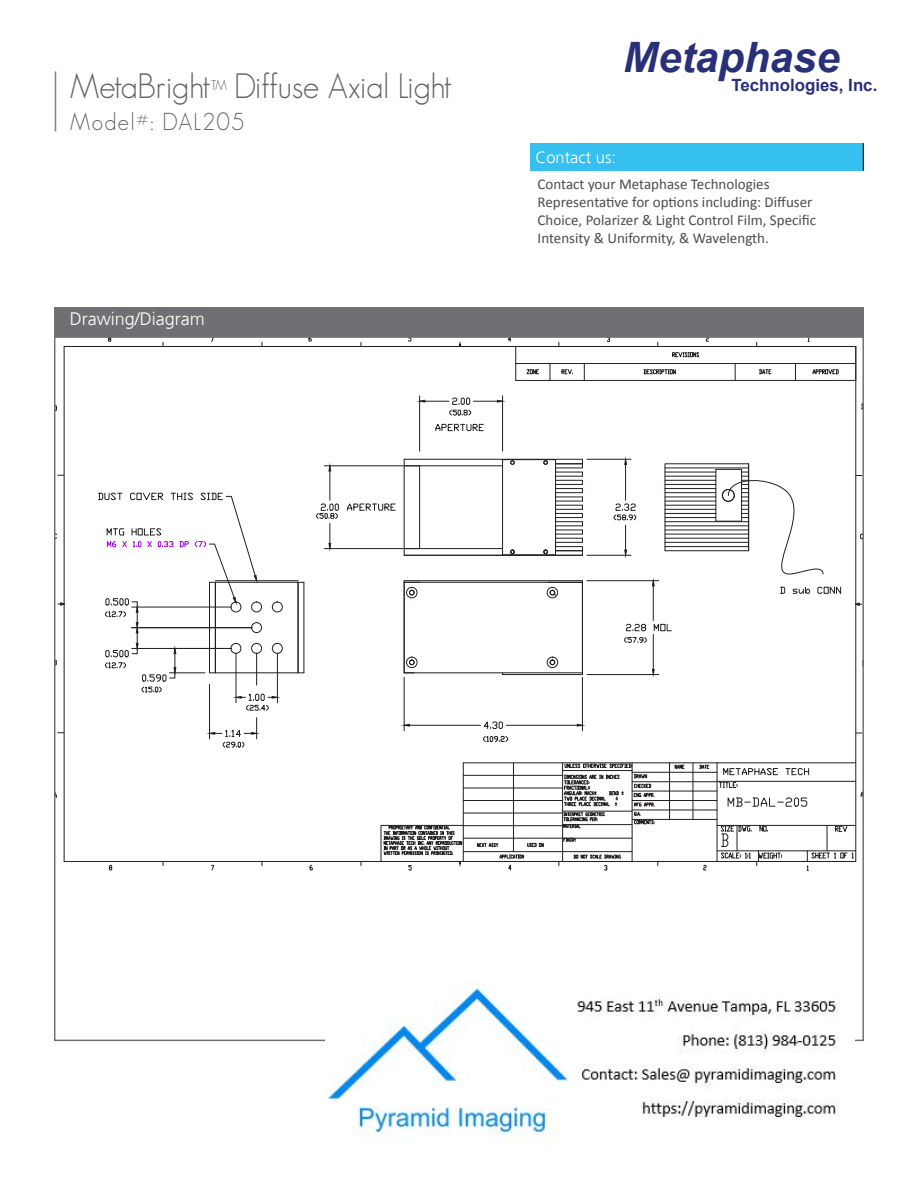
<style>
.page{position:relative;width:918px;height:1188px;background:#fff}
.page>*{position:absolute;margin:0;border:0;box-sizing:border-box;transform-origin:0 0}
.t1{font:italic 700 41.85px "Arial";color:#29307a}
.t2{font:300 34.5px "Geosans";color:#636366;scale:.96 1}
.t3{font:300 24px "Geosans";letter-spacing:.06em;color:#636366;scale:.95 1}
.t4{font:300 18px "Frutiger";color:#fff}
.t5{font:700 16.8px "Arial";color:#29307a}
.t6{font:300 16.5px "Frutiger";color:#fff}
.t7{font:15px/18px "Calibri";color:#4b4c4d}
.t8{font:300 13.95px "Geosans";color:#636366;scale:.95 1}
</style>
<div class="page">
<div style="left:404px;top:465px;width:16px;height:84px;border:1px solid #231f20"></div>
<svg style="left:555px;top:458px;width:28px;height:98px"></svg>
<div style="left:272px;top:602px;width:11px;height:10px;border:1px solid #231f20;border-radius:50%"></div>
<div style="left:272px;top:643px;width:11px;height:11px;border:1px solid #231f20;border-radius:50%"></div>
<hr style="left:304px;top:582px;width:1px;height:91px;background:#231f20">
<hr style="left:298px;top:582px;width:1px;height:91px;background:#231f20">
<hr style="left:555px;top:460px;width:1px;height:95px;background:#231f20">
<svg style="left:510px;top:460px;width:5px;height:5px"></svg>
<svg style="left:543px;top:460px;width:5px;height:5px"></svg>
<hr style="left:404px;top:459px;width:178px;height:1px;background:#231f20">
<svg style="left:510px;top:550px;width:5px;height:4px"></svg>
<svg style="left:543px;top:550px;width:5px;height:4px"></svg>
<hr style="left:404px;top:555px;width:178px;height:1px;background:#231f20">
<hr style="left:503px;top:554px;width:53px;height:1px;background:#231f20">
<hr style="left:404px;top:465px;width:99px;height:1px;background:#231f20">
<hr style="left:404px;top:548px;width:99px;height:1px;background:#231f20">
<hr style="left:404px;top:677px;width:1px;height:54px;background:#231f20">
<hr style="left:582px;top:677px;width:1px;height:54px;background:#231f20">
<hr style="left:409px;top:725px;width:71px;height:1px;background:#231f20">
<hr style="left:506px;top:725px;width:71px;height:1px;background:#231f20">
<svg style="left:403px;top:724px;width:7px;height:3px"></svg>
<svg style="left:577px;top:724px;width:6px;height:3px"></svg>
<hr style="left:419px;top:396px;width:1px;height:55px;background:#231f20">
<hr style="left:502px;top:396px;width:1px;height:55px;background:#231f20">
<svg style="left:347px;top:503px;width:49px;height:8px"></svg>
<svg style="left:435px;top:423px;width:49px;height:9px"></svg>
<hr style="left:209px;top:684px;width:1px;height:55px;background:#231f20">
<hr style="left:404px;top:580px;width:178px;height:1px;background:#231f20">
<svg style="left:403px;top:581px;width:180px;height:94px"></svg>
<hr style="left:503px;top:674px;width:79px;height:1px;background:#231f20">
<hr style="left:502px;top:460px;width:1px;height:95px;background:#231f20">
<svg style="left:664px;top:463px;width:160px;height:112px"></svg>
<svg style="left:780px;top:586px;width:5px;height:8px"></svg>
<svg style="left:792px;top:587px;width:18px;height:7px"></svg>
<svg style="left:817px;top:586px;width:24px;height:8px"></svg>
<hr style="left:215px;top:580px;width:83px;height:1px;background:#231f20">
<svg style="left:727px;top:797px;width:81px;height:10px"></svg>
<svg style="left:723px;top:768px;width:55px;height:7px"></svg>
<svg style="left:786px;top:768px;width:23px;height:7px"></svg>
<hr style="left:64px;top:346px;width:792px;height:1px;background:#231f20">
<hr style="left:64px;top:346px;width:1px;height:515px;background:#231f20">
<hr style="left:64px;top:861px;width:792px;height:1px;background:#231f20">
<hr style="left:856px;top:346px;width:1px;height:515px;background:#231f20">
<svg style="left:855px;top:602px;width:7px;height:4px"></svg>
<svg style="left:58px;top:602px;width:7px;height:4px"></svg>
<hr style="left:562px;top:763px;width:1px;height:98px;background:#231f20">
<hr style="left:463px;top:763px;width:393px;height:1px;background:#231f20">
<hr style="left:632px;top:763px;width:1px;height:98px;background:#231f20">
<hr style="left:717px;top:763px;width:1px;height:98px;background:#231f20">
<hr style="left:717px;top:851px;width:139px;height:1px;background:#231f20">
<hr style="left:717px;top:825px;width:139px;height:1px;background:#231f20">
<hr style="left:717px;top:781px;width:139px;height:1px;background:#231f20">
<hr style="left:463px;top:851px;width:169px;height:1px;background:#231f20">
<hr style="left:632px;top:791px;width:85px;height:1px;background:#231f20">
<hr style="left:632px;top:781px;width:85px;height:1px;background:#231f20">
<hr style="left:632px;top:772px;width:85px;height:1px;background:#231f20">
<hr style="left:632px;top:819px;width:85px;height:1px;background:#231f20">
<hr style="left:693px;top:763px;width:1px;height:56px;background:#231f20">
<hr style="left:669px;top:763px;width:1px;height:56px;background:#231f20">
<hr style="left:563px;top:838px;width:69px;height:1px;background:#231f20">
<hr style="left:463px;top:763px;width:1px;height:98px;background:#231f20">
<hr style="left:463px;top:825px;width:100px;height:1px;background:#231f20">
<hr style="left:463px;top:813px;width:100px;height:1px;background:#231f20">
<hr style="left:463px;top:800px;width:100px;height:1px;background:#231f20">
<hr style="left:463px;top:788px;width:100px;height:1px;background:#231f20">
<hr style="left:513px;top:763px;width:1px;height:89px;background:#231f20">
<hr style="left:632px;top:800px;width:85px;height:1px;background:#231f20">
<hr style="left:632px;top:810px;width:85px;height:1px;background:#231f20">
<hr style="left:463px;top:775px;width:100px;height:1px;background:#231f20">
<hr style="left:463px;top:838px;width:100px;height:1px;background:#231f20">
<hr style="left:381px;top:825px;width:1px;height:36px;background:#231f20">
<hr style="left:381px;top:825px;width:82px;height:1px;background:#231f20">
<svg style="left:860px;top:533px;width:2px;height:7px"></svg>
<svg style="left:703px;top:865px;width:4px;height:6px"></svg>
<svg style="left:309px;top:864px;width:4px;height:7px"></svg>
<svg style="left:211px;top:865px;width:4px;height:6px"></svg>
<svg style="left:109px;top:865px;width:4px;height:6px"></svg>
<svg style="left:108px;top:338px;width:4px;height:4px"></svg>
<svg style="left:308px;top:338px;width:4px;height:4px"></svg>
<svg style="left:408px;top:338px;width:4px;height:4px"></svg>
<svg style="left:507px;top:338px;width:4px;height:4px"></svg>
<svg style="left:705px;top:338px;width:4px;height:4px"></svg>
<svg style="left:383px;top:824px;width:79px;height:47px"></svg>
<svg style="left:477px;top:842px;width:67px;height:29px"></svg>
<svg style="left:563px;top:835px;width:13px;height:10px"></svg>
<svg style="left:699px;top:763px;width:11px;height:6px"></svg>
<svg style="left:674px;top:762px;width:11px;height:10px"></svg>
<svg style="left:719px;top:782px;width:19px;height:6px"></svg>
<svg style="left:720px;top:824px;width:62px;height:42px"></svg>
<svg style="left:563px;top:762px;width:92px;height:67px"></svg>
<svg style="left:806px;top:825px;width:48px;height:46px"></svg>
<svg style="left:573px;top:852px;width:48px;height:19px"></svg>
<svg style="left:672px;top:352px;width:28px;height:6px"></svg>
<svg style="left:526px;top:369px;width:13px;height:6px"></svg>
<svg style="left:561px;top:369px;width:12px;height:6px"></svg>
<svg style="left:643px;top:369px;width:33px;height:6px"></svg>
<svg style="left:759px;top:369px;width:13px;height:6px"></svg>
<svg style="left:812px;top:369px;width:27px;height:6px"></svg>
<hr style="left:515px;top:346px;width:1px;height:34px;background:#231f20">
<hr style="left:516px;top:380px;width:340px;height:1px;background:#231f20">
<svg style="left:550px;top:364px;width:1px;height:16px"></svg>
<svg style="left:584px;top:364px;width:1px;height:16px"></svg>
<svg style="left:735px;top:364px;width:1px;height:16px"></svg>
<svg style="left:795px;top:364px;width:1px;height:16px"></svg>
<hr style="left:516px;top:363px;width:340px;height:1px;background:#231f20">
<svg style="left:419px;top:397px;width:84px;height:19px"></svg>
<svg style="left:483px;top:721px;width:25px;height:21px"></svg>
<hr style="left:587px;top:580px;width:72px;height:1px;background:#231f20">
<hr style="left:587px;top:674px;width:72px;height:1px;background:#231f20">
<hr style="left:653px;top:586px;width:1px;height:35px;background:#231f20">
<hr style="left:653px;top:634px;width:1px;height:35px;background:#231f20">
<svg style="left:652px;top:580px;width:3px;height:7px"></svg>
<svg style="left:652px;top:669px;width:3px;height:6px"></svg>
<svg style="left:624px;top:624px;width:23px;height:19px"></svg>
<svg style="left:653px;top:623px;width:19px;height:9px"></svg>
<hr style="left:587px;top:459px;width:44px;height:1px;background:#231f20">
<hr style="left:587px;top:555px;width:44px;height:1px;background:#231f20">
<hr style="left:625px;top:464px;width:1px;height:36px;background:#231f20">
<svg style="left:624px;top:459px;width:3px;height:6px"></svg>
<svg style="left:613px;top:503px;width:24px;height:53px"></svg>
<hr style="left:324px;top:465px;width:79px;height:1px;background:#231f20">
<hr style="left:324px;top:548px;width:79px;height:1px;background:#231f20">
<svg style="left:316px;top:465px;width:23px;height:84px"></svg>
<svg style="left:209px;top:718px;width:48px;height:30px"></svg>
<svg style="left:98px;top:492px;width:180px;height:219px"></svg>
<div style="left:54px;top:307px;width:810px;height:29px;background:#6f7073"></div>
<hr style="left:55px;top:71px;width:1px;height:60px;background:#808285">
<div style="left:530px;top:143px;width:333px;height:28px;background:#35c0f0"></div>
<svg style="left:863px;top:143px;width:1px;height:28px"></svg>
<img style="left:326px;top:982px;width:512px;height:161px">
<p class="t2" style="left:70px;top:67px;width:148px">MetaBright</p>
<p class="t8" style="left:211px;top:77px;width:19px">TM</p>
<p class="t2" style="left:234px;top:67px;width:229px">Diffuse Axial Light</p>
<p class="t3" style="left:70px;top:108px;width:185px">Model#: DAL205</p>
<p class="t4" style="left:70px;top:309px;width:137px">Drawing/Diagram</p>
<h1 class="t1" style="left:623px;top:30px;width:218px">Metaphase</h1>
<p class="t5" style="left:731px;top:74px;width:147px">Technologies, Inc.</p>
<p class="t6" style="left:535px;top:148px;width:82px">Contact us:</p>
<p class="t7" style="left:538px;top:175px;width:234px">Contact your Metaphase Technologies</p>
<p class="t7" style="left:538px;top:193px;width:280px">Representative for options including: Diffuser<br>Choice, Polarizer &amp; Light Control Film, Specific</p>
<p class="t7" style="left:538px;top:229px;width:233px">Intensity &amp; Uniformity, &amp; Wavelength.</p>
</div>
